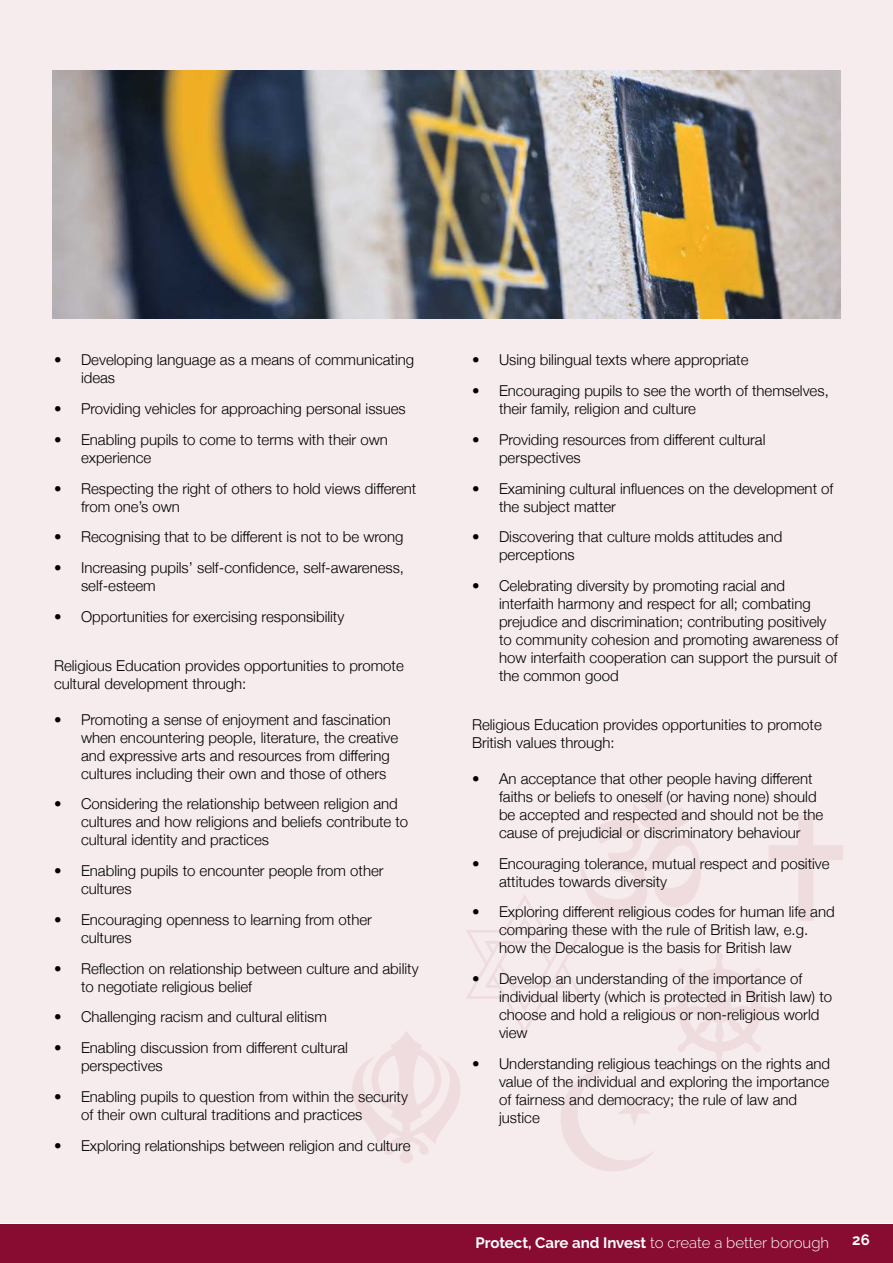
<style>
.page{position:relative;width:893px;height:1263px;background:#fff}
.page>*{position:absolute;margin:0;border:0;box-sizing:border-box;transform-origin:0 0}
.t1{font:300 15px/18px "Helvetica Neue";color:#000}
.t2{font:300 15px "Raleway";color:#fff}
.t3{font:700 15px "Raleway";color:#fff}
.s1{font-weight:700}
</style>
<div class="page">
<div style="left:0;top:1224px;width:893px;height:39px;background:#880c32"></div>
<div style="left:0;top:0;width:893px;height:1222px;background:#f7eced"></div>
<svg style="left:352px;top:794px;width:491px;height:377px"></svg>
<img style="left:52px;top:70px;width:788px;height:249px">
<p class="t1" style="left:81px;top:350px;width:335px;text-indent:-27px">• Developing language as a means of communicating ideas</p>
<p class="t1" style="left:54px;top:399px;width:353px">• Providing vehicles for approaching personal issues</p>
<p class="t1" style="left:81px;top:429px;width:308px;text-indent:-27px">• Enabling pupils to come to terms with their own experience</p>
<p class="t1" style="left:81px;top:478px;width:337px;text-indent:-27px">• Respecting the right of others to hold views different from one’s own</p>
<p class="t1" style="left:54px;top:527px;width:351px">• Recognising that to be different is not to be wrong</p>
<p class="t1" style="left:81px;top:558px;width:325px;text-indent:-27px">• Increasing pupils’ self-confidence, self-awareness, self-esteem</p>
<p class="t1" style="left:54px;top:606px;width:292px">• Opportunities for exercising responsibility</p>
<p class="t1" style="left:54px;top:655px;width:351px">Religious Education provides opportunities to promote cultural development through:</p>
<p class="t1" style="left:81px;top:709px;width:319px;text-indent:-27px">• Promoting a sense of enjoyment and fascination when encountering people, literature, the creative and expressive arts and resources from differing cultures including their own and those of others</p>
<p class="t1" style="left:81px;top:794px;width:329px;text-indent:-27px">• Considering the relationship between religion and cultures and how religions and beliefs contribute to cultural identity and practices</p>
<p class="t1" style="left:81px;top:861px;width:304px;text-indent:-27px">• Enabling pupils to encounter people from other cultures</p>
<p class="t1" style="left:81px;top:909px;width:292px;text-indent:-27px">• Encouraging openness to learning from other cultures</p>
<p class="t1" style="left:81px;top:958px;width:339px;text-indent:-27px">• Reflection on relationship between culture and ability to negotiate religious belief</p>
<p class="t1" style="left:54px;top:1007px;width:274px">• Challenging racism and cultural elitism</p>
<p class="t1" style="left:81px;top:1038px;width:268px;text-indent:-27px">• Enabling discussion from different cultural perspectives</p>
<p class="t1" style="left:81px;top:1086px;width:328px;text-indent:-27px">• Enabling pupils to question from within the security of their own cultural traditions and practices</p>
<p class="t1" style="left:54px;top:1135px;width:358px">• Exploring relationships between religion and culture</p>
<p class="t1" style="left:472px;top:350px;width:278px">• Using bilingual texts where appropriate</p>
<p class="t1" style="left:499px;top:381px;width:331px;text-indent:-27px">• Encouraging pupils to see the worth of themselves, their family, religion and culture</p>
<p class="t1" style="left:499px;top:429px;width:268px;text-indent:-27px">• Providing resources from different cultural perspectives</p>
<p class="t1" style="left:499px;top:478px;width:336px;text-indent:-27px">• Examining cultural influences on the development of the subject matter</p>
<p class="t1" style="left:499px;top:527px;width:285px;text-indent:-27px">• Discovering that culture molds attitudes and perceptions</p>
<p class="t1" style="left:499px;top:576px;width:341px;text-indent:-27px">• Celebrating diversity by promoting racial and interfaith harmony and respect for all; combating prejudice and discrimination; contributing positively to community cohesion and promoting awareness of how interfaith cooperation can support the pursuit of the common good</p>
<p class="t1" style="left:472px;top:714px;width:351px">Religious Education provides opportunities to promote<br>British values through:</p>
<p class="t1" style="left:499px;top:768px;width:326px;text-indent:-27px">• An acceptance that other people having different faiths or beliefs to oneself (or having none) should be accepted and respected and should not be the cause of prejudicial or discriminatory behaviour</p>
<p class="t1" style="left:499px;top:853px;width:332px;text-indent:-27px">• Encouraging tolerance, mutual respect and positive attitudes towards diversity</p>
<p class="t1" style="left:499px;top:902px;width:337px;text-indent:-27px">• Exploring different religious codes for human life and comparing these with the rule of British law, e.g. how the Decalogue is the basis for British law</p>
<p class="t1" style="left:499px;top:969px;width:335px;text-indent:-27px">• Develop an understanding of the importance of individual liberty (which is protected in British law) to choose and hold a religious or non-religious world view</p>
<p class="t1" style="left:499px;top:1053px;width:333px;text-indent:-27px">• Understanding religious teachings on the rights and value of the individual and exploring the importance of fairness and democracy; the rule of law and justice</p>
<p class="t2" style="left:476px;top:1234px;width:355px"><span class="s1">Protect, Care and Invest</span> to create a better borough</p>
<p class="t3" style="left:852px;top:1231px;width:19px">26</p>
</div>
